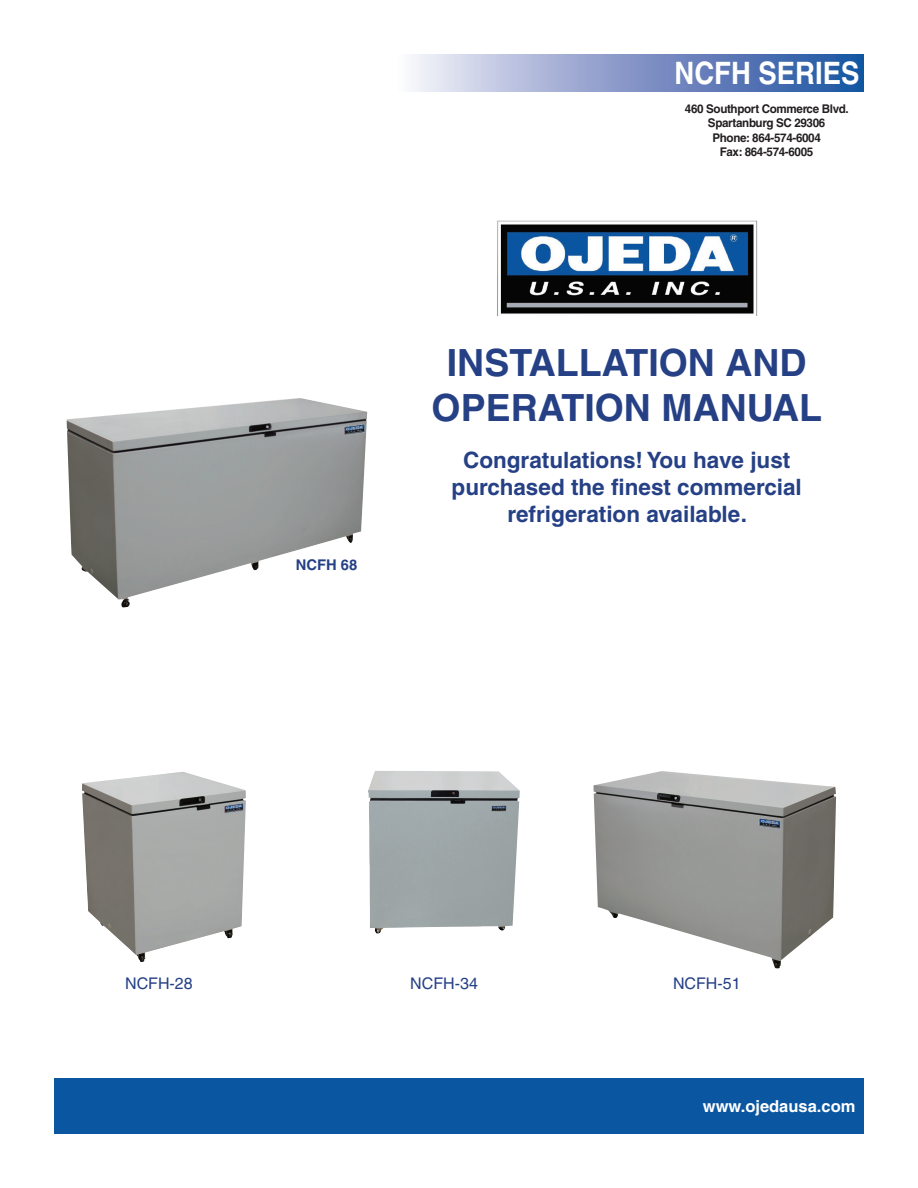
<style>
.page{position:relative;width:918px;height:1188px;background:#fff}
.page>*{position:absolute;margin:0;border:0;box-sizing:border-box;transform-origin:0 0}
.t1{font:700 37.5px/45px "Helvetica";color:#254085;text-align:center}
.t2{font:700 30.9px "Helvetica";color:#fff;scale:.89 1}
.t3{font:700 22.5px/27px "Helvetica";color:#254085;text-align:center}
.t4{font:700 16.5px "Helvetica";color:#fff}
.t5{font:16.05px "Helvetica";color:#254085}
.t6{font:700 14.7px "Helvetica";color:#254085}
.t7{font:700 12px/14.4px "Helvetica";letter-spacing:-.03em;color:#231f20;text-align:center}
</style>
<div class="page">
<div style="left:396px;top:54px;width:468px;height:38px;background:linear-gradient(to right,#f7eff8,#184b9d)"></div>
<div style="left:54px;top:1078px;width:810px;height:56px;background:#0a56a1"></div>
<img style="left:497px;top:221px;width:260px;height:95px">
<img style="left:67px;top:398px;width:300px;height:210px">
<img style="left:368px;top:771px;width:152px;height:162px">
<img style="left:82px;top:772px;width:164px;height:190px">
<img style="left:594px;top:771px;width:242px;height:197px">
<h2 class="t2" style="left:675px;top:55px;width:209px">NCFH SERIES</h2>
<p class="t7" style="left:685px;top:101px;width:165px">460 Southport Commerce Blvd.<br>Spartanburg SC 29306<br>Phone: 864-574-6004<br>Fax: 864-574-6005</p>
<p class="t6" style="left:296px;top:556px;width:63px">NCFH 68</p>
<h1 class="t1" style="left:431px;top:340px;width:392px">INSTALLATION AND<br>OPERATION MANUAL</h1>
<p class="t3" style="left:452px;top:447px;width:352px">Congratulations! You have just purchased the finest commercial refrigeration available.</p>
<p class="t5" style="left:125px;top:974px;width:69px">NCFH-28</p>
<p class="t5" style="left:410px;top:974px;width:69px">NCFH-34</p>
<p class="t5" style="left:673px;top:974px;width:69px">NCFH-51</p>
<p class="t4" style="left:703px;top:1096px;width:154px">www.ojedausa.com</p>
</div>
